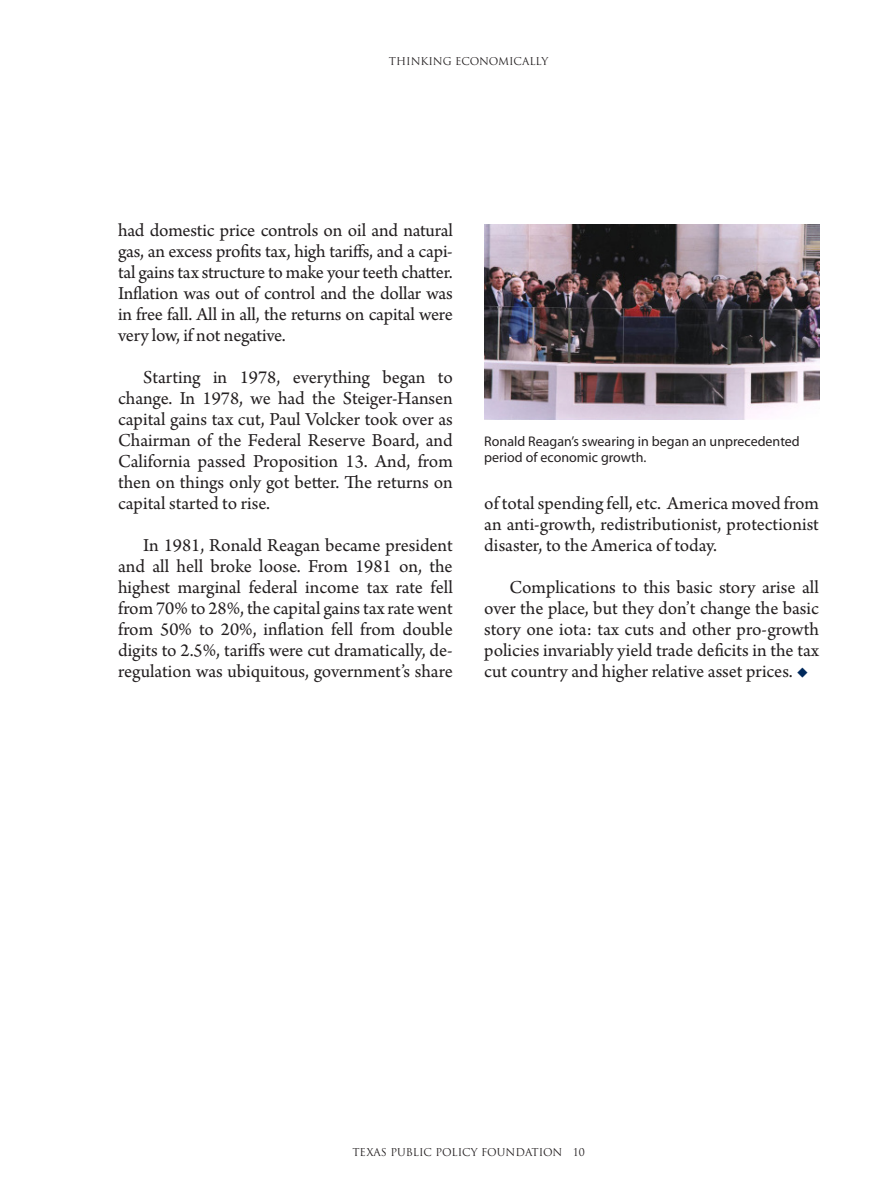
<style>
.page{position:relative;width:882px;height:1197px;background:#fff}
.page>*{position:absolute;margin:0;border:0;box-sizing:border-box;transform-origin:0 0}
.t1{font:19.25px/21px "Arno Pro";color:#231f20;text-align:justify}
.t2{font:14px/16.8px "Myriad Pro";color:#231f20}
.t3{font:10.5px "Trajan Pro";color:#231f20}
.s1{color:#00295c}
</style>
<div class="page">
<img style="left:484px;top:224px;width:336px;height:195px">
<p class="t3" style="left:389px;top:54px;width:161px">THINKING ECONOMICALLY</p>
<p class="t1" style="left:118px;top:221px;width:336px">had domestic price controls on oil and natural gas, an excess profits tax, high tariffs, and a capi&shy;tal gains tax structure to make your teeth chatter.<br>Inflation was out of control and the dollar was in free fall. All in all, the returns on capital were very low, if not negative.</p>
<p class="t1" style="left:118px;top:368px;width:336px;text-indent:25px">Starting in 1978, everything began to change. In 1978, we had the Steiger-Hansen capital gains tax cut, Paul Volcker took over as Chairman of the Federal Reserve Board, and California passed Proposition 13. And, from then on things only got better. The returns on capital started to rise.</p>
<p class="t1" style="left:118px;top:536px;width:336px;text-indent:25px">In 1981, Ronald Reagan became president and all hell broke loose. From 1981 on, the highest marginal federal income tax rate fell from 70% to 28%, the capital gains tax rate went from 50% to 20%, inflation fell from double digits to 2.5%, tariffs were cut dramatically, de&shy;regulation was ubiquitous, government’s share</p>
<p class="t2" style="left:484px;top:432px;width:317px">Ronald Reagan’s swearing in began an unprecedented period of economic growth.</p>
<p class="t1" style="left:484px;top:494px;width:336px">of total spending fell, etc. America moved from an anti-growth, redistributionist, protectionist disaster, to the America of today.</p>
<p class="t1" style="left:484px;top:578px;width:336px;text-indent:25px">Complications to this basic story arise all over the place, but they don’t change the basic story one iota: tax cuts and other pro-growth policies invariably yield trade deficits in the tax cut country and higher relative asset prices. <span class="s1">◆</span></p>
<p class="t3" style="left:352px;top:1145px;width:172px">TEXAS PUBLIC POLICY FOUNDAT</p>
<p class="t3" style="left:539px;top:1145px;width:47px">ION 10</p>
</div>
